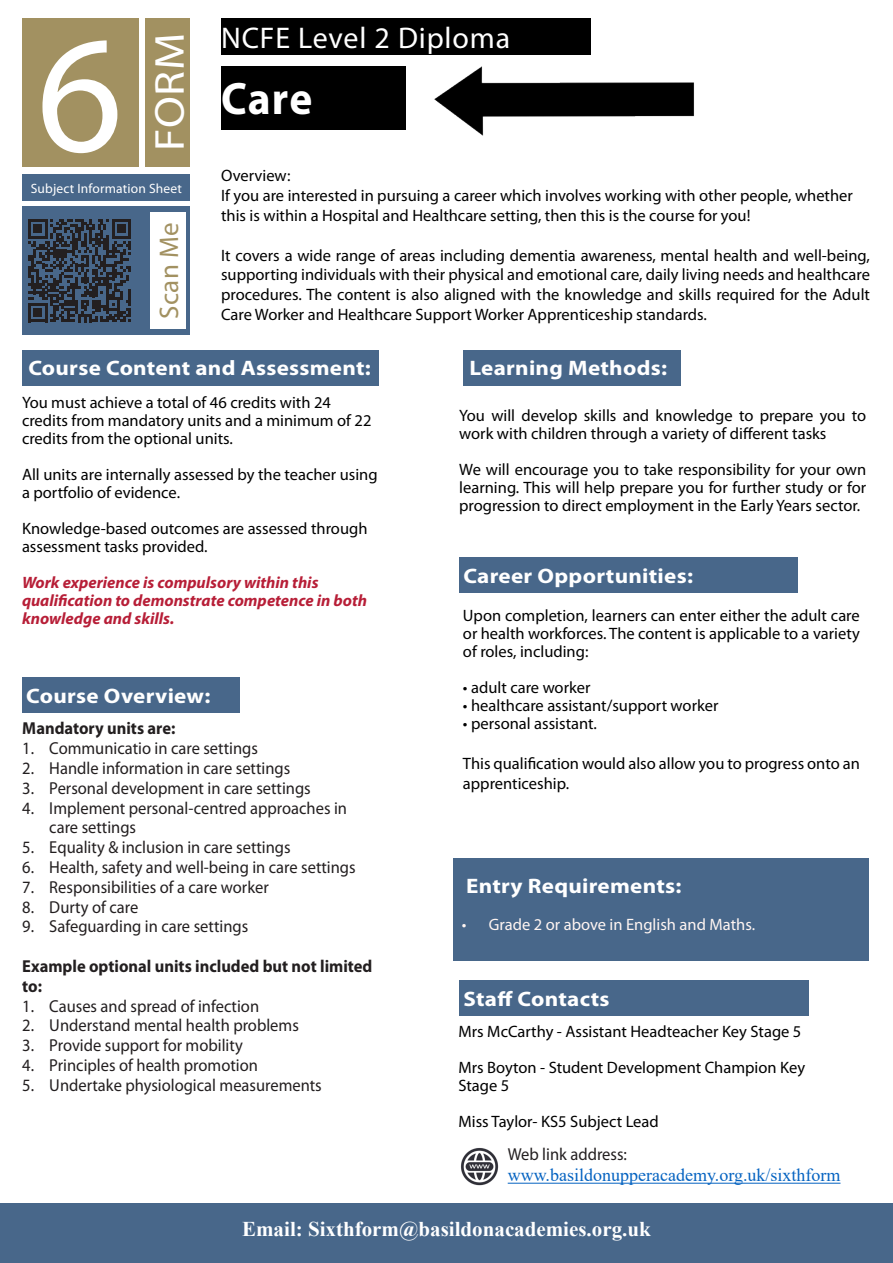
<style>
.page{position:relative;width:893px;height:1263px;background:#fff}
.page>*{position:absolute;margin:0;border:0;box-sizing:border-box;transform-origin:0 0}
.t1{font:168px "Myriad Pro";color:#fff}
.t2{font:700 45.75px "Myriad Pro";color:#fff;scale:.95 1}
.t3{font:42px "Myriad Pro";color:#fff;scale:1.1 1}
.t4{font:30px "Myriad Pro";letter-spacing:.03em;color:#fff}
.t5{font:27px "Myriad Pro";letter-spacing:.015em;color:#a29161}
.t6{font:700 21px "Myriad Pro";letter-spacing:.01em;color:#fff;scale:1.1 1}
.t7{font:700 21px "Times New Roman";color:#fff}
.t8{font:18px "Times New Roman";color:#0563c1}
.t9{font:17.4px/19.8px "Myriad Pro";color:#231f20;scale:.95 1}
.t10{font:700 17.4px/19.8px "Myriad Pro";color:#231f20;scale:.95 1}
.t11{font:16.5px/18px "Myriad Pro";color:#000}
.t12{font:italic 700 16.5px/18px "Myriad Pro";color:#b71e37}
.t13{font:16.5px "Myriad Pro";color:#fff5f2}
.t14{font:13.5px "Myriad Pro";letter-spacing:.01em;color:#fff}
</style>
<div class="page">
<div style="left:22px;top:206px;width:168px;height:129px;background:#48678a"></div>
<svg style="left:28px;top:219px;width:103px;height:103px"></svg>
<div style="left:221px;top:66px;width:185px;height:64px;background:#000"></div>
<div style="left:22px;top:18px;width:117px;height:148px;background:#a29161"></div>
<div style="left:146px;top:18px;width:44px;height:148px;background:#a29161"></div>
<div style="left:221px;top:18px;width:370px;height:37px;background:#000"></div>
<div style="left:22px;top:174px;width:168px;height:26px;background:#48678a"></div>
<div style="left:150px;top:212px;width:36px;height:117px;background:#fff"></div>
<div style="left:22px;top:350px;width:356px;height:35px;background:#48678a"></div>
<div style="left:454px;top:858px;width:415px;height:102px;background:#48678a"></div>
<div style="left:22px;top:677px;width:217px;height:36px;background:#48678a"></div>
<div style="left:0;top:1203px;width:893px;height:51px;background:#48678a"></div>
<div style="left:463px;top:350px;width:217px;height:35px;background:#48678a"></div>
<div style="left:459px;top:557px;width:339px;height:35px;background:#48678a"></div>
<div style="left:0;top:1254px;width:893px;height:9px;background:#48678a"></div>
<div style="left:459px;top:981px;width:349px;height:35px;background:#48678a"></div>
<img style="left:461px;top:1148px;width:38px;height:38px">
<hr style="left:508px;top:1183px;width:332px;height:1px;background:#0563c1">
<img style="left:434px;top:66px;width:260px;height:70px">
<p class="t3" style="left:144px;top:151px;width:109px;rotate:-90deg">FORM</p>
<p class="t4" style="left:221px;top:19px;width:291px">NCFE Level 2 Diploma</p>
<p class="t14" style="left:31px;top:180px;width:153px">Subject Information Sheet</p>
<p class="t1" style="left:37px;top:-9px;width:88px">6</p>
<p class="t2" style="left:221px;top:69px;width:98px">Care</p>
<p class="t11" style="left:221px;top:167px;width:71px">Overview:</p>
<p class="t11" style="left:221px;top:185px;width:633px;line-height:19.8px">If you are interested in pursuing a career which involves working with other people, whether this is within a Hospital and Healthcare setting, then this is the course for you!</p>
<p class="t11" style="left:221px;top:245px;width:650px;line-height:19.8px;text-align:justify">It covers a wide range of areas including dementia awareness, mental health and well-being, supporting individuals with their physical and emotional care, daily living needs and healthcare procedures. The content is also aligned with the knowledge and skills required for the Adult Care Worker and Healthcare Support Worker Apprenticeship standards.</p>
<p class="t5" style="left:152px;top:319px;width:98px;rotate:-90deg">Scan Me</p>
<p class="t6" style="left:28px;top:355px;width:313px">Course Content and Assessment:</p>
<p class="t11" style="left:22px;top:393px;width:351px">You must achieve a total of 46 credits with 24 credits from mandatory units and a minimum of 22 credits from the optional units.</p>
<p class="t11" style="left:22px;top:465px;width:357px">All units are internally assessed by the teacher using a portfolio of evidence.</p>
<p class="t11" style="left:22px;top:519px;width:347px">Knowledge-based outcomes are assessed through assessment tasks provided.</p>
<p class="t12" style="left:22px;top:573px;width:347px">Work experience is compulsory within this qualification to demonstrate competence in both knowledge and skills.</p>
<p class="t6" style="left:26px;top:682px;width:169px">Course Overview:</p>
<p class="t10" style="left:22px;top:718px;width:163px">Mandatory units are:</p>
<p class="t9" style="left:22px;top:738px;width:249px">1. Communicatio in care settings</p>
<p class="t9" style="left:22px;top:758px;width:284px">2. Handle information in care settings</p>
<p class="t9" style="left:22px;top:778px;width:305px">3. Personal development in care settings</p>
<p class="t9" style="left:49px;top:797px;width:315px;text-indent:-27px">4. Implement personal-centred approaches in care settings</p>
<p class="t9" style="left:22px;top:837px;width:284px">5. Equality &amp; inclusion in care settings</p>
<p class="t9" style="left:22px;top:857px;width:352px">6. Health, safety and well-being in care settings</p>
<p class="t9" style="left:22px;top:877px;width:261px">7. Responsibilities of a care worker</p>
<p class="t9" style="left:22px;top:896px;width:124px">8. Durty of care</p>
<p class="t9" style="left:22px;top:916px;width:239px">9. Safeguarding in care settings</p>
<p class="t10" style="left:22px;top:956px;width:370px">Example optional units included but not limited to:</p>
<p class="t9" style="left:22px;top:995px;width:251px">1. Causes and spread of infection</p>
<p class="t9" style="left:22px;top:1015px;width:293px">2. Understand mental health problems</p>
<p class="t9" style="left:22px;top:1035px;width:234px">3. Provide support for mobility</p>
<p class="t9" style="left:22px;top:1055px;width:250px">4. Principles of health promotion</p>
<p class="t9" style="left:22px;top:1075px;width:317px">5. Undertake physiological measurements</p>
<p class="t6" style="left:469px;top:355px;width:181px">Learning Methods:</p>
<p class="t11" style="left:459px;top:406px;width:408px">You will develop skills and knowledge to prepare you to work with children through a variety of different tasks</p>
<p class="t11" style="left:459px;top:460px;width:409px;text-align:justify">We will encourage you to take responsibility for your own learning. This will help prepare you for further study or for progression to direct employment in the Early Years sector.</p>
<p class="t6" style="left:463px;top:562px;width:210px">Career Opportunities:</p>
<p class="t11" style="left:463px;top:606px;width:398px;text-align:justify">Upon completion, learners can enter either the adult care or health workforces. The content is applicable to a variety of roles, including:</p>
<p class="t11" style="left:463px;top:678px;width:129px">• adult care worker</p>
<p class="t11" style="left:463px;top:696px;width:257px">• healthcare assistant/support worker</p>
<p class="t11" style="left:463px;top:714px;width:136px">• personal assistant.</p>
<p class="t11" style="left:463px;top:753px;width:398px;line-height:19.8px">This qualification would also allow you to progress onto an apprenticeship.</p>
<p class="t6" style="left:466px;top:872px;width:197px">Entry Requirements:</p>
<p class="t13" style="left:462px;top:914px;width:295px">• Grade 2 or above in English and Maths.</p>
<p class="t6" style="left:463px;top:985px;width:134px">Staff Contacts</p>
<p class="t11" style="left:458px;top:1022px;width:345px">Mrs McCarthy - Assistant Headteacher Key Stage 5</p>
<p class="t11" style="left:458px;top:1058px;width:348px">Mrs Boyton - Student Development Champion Key</p>
<p class="t11" style="left:458px;top:1076px;width:52px">Stage 5</p>
<p class="t11" style="left:458px;top:1112px;width:202px">Miss Taylor- KS5 Subject Lead</p>
<p class="t9" style="left:508px;top:1143px;width:127px">Web link address:</p>
<p class="t8" style="left:508px;top:1162px;width:334px">www.basildonupperacademy.org.uk/sixthform</p>
<p class="t7" style="left:242px;top:1214px;width:410px">Email: Sixthform@basildonacademies.org.uk</p>
</div>
